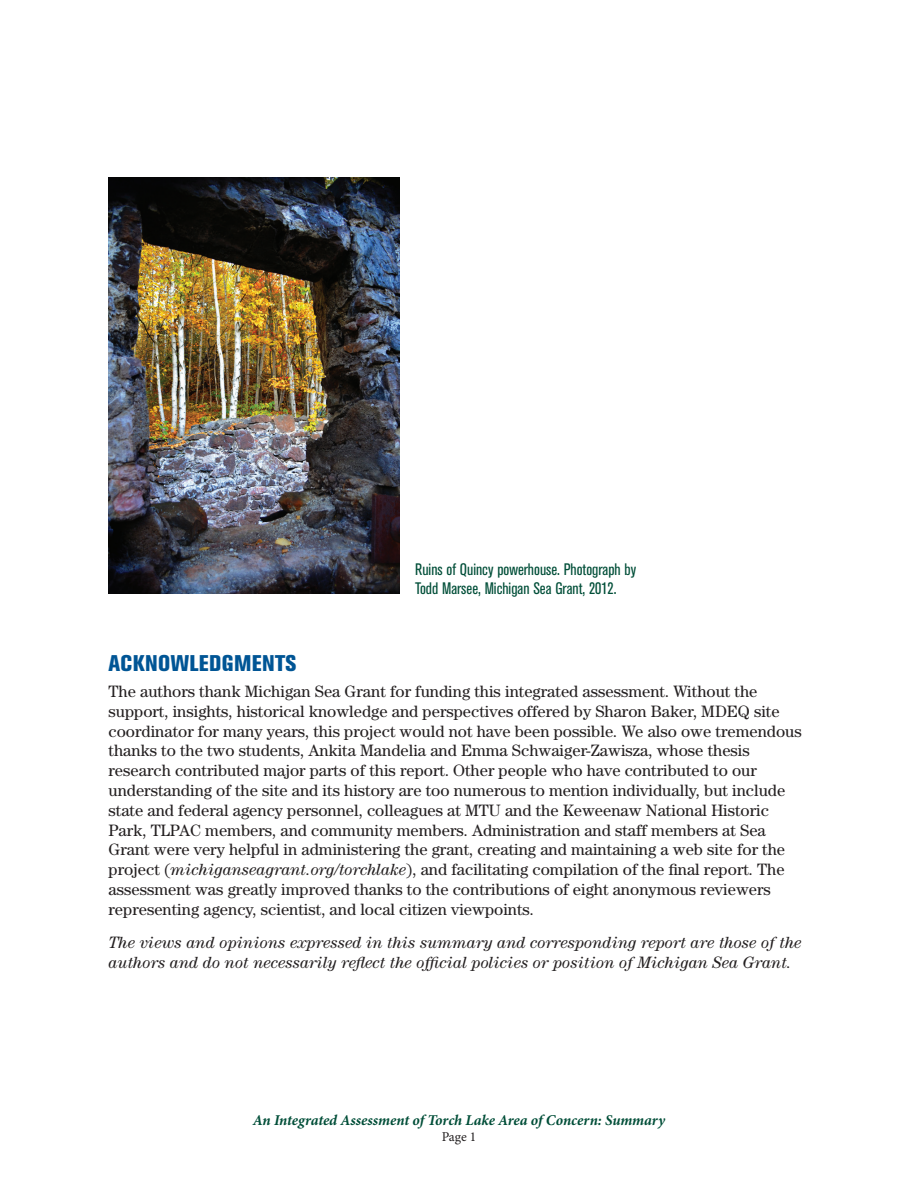
<style>
.page{position:relative;width:918px;height:1188px;background:#fff}
.page>*{position:absolute;margin:0;border:0;box-sizing:border-box;transform-origin:0 0}
.t1{font:800 condensed 22.5px "Akzidenz Grotesk BE";letter-spacing:.02em;color:#005595}
.t2{font:16.5px/19.8px "Century";color:#231f20}
.t3{font:italic 16.5px/19.8px "Century";color:#231f20}
.t4{font:condensed 16.5px/19.8px "Akzidenz Grotesk BE";color:#004e38}
.t5{font:italic 700 15px "Minion Pro";letter-spacing:-.005em;color:#004e38}
.t6{font:13.5px "Minion Pro";color:#231f20}
.s1{font-style:italic}
</style>
<div class="page">
<img style="left:109px;top:178px;width:291px;height:416px">
<p class="t4" style="left:415px;top:559px;width:223px">Ruins of Quincy powerhouse. Photograph by<br>Todd Marsee, Michigan Sea Grant, 2012.</p>
<h1 class="t1" style="left:109px;top:650px;width:189px">ACKNOWLEDGMENTS</h1>
<p class="t2" style="left:109px;top:681px;width:695px">The authors thank Michigan Sea Grant for funding this integrated assessment. Without the support, insights, historical knowledge and perspectives offered by Sharon Baker, MDEQ site coordinator for many years, this project would not have been possible. We also owe tremendous thanks to the two students, Ankita Mandelia and Emma Schwaiger-Zawisza, whose thesis research contributed major parts of this report. Other people who have contributed to our understanding of the site and its history are too numerous to mention individually, but include state and federal agency personnel, colleagues at MTU and the Keweenaw National Historic Park, TLPAC members, and community members. Administration and staff members at Sea Grant were very helpful in administering the grant, creating and maintaining a web site for the project (<span class="s1">michiganseagrant.org/torchlake</span>), and facilitating compilation of the final report. The assessment was greatly improved thanks to the contributions of eight anonymous reviewers representing agency, scientist, and local citizen viewpoints.</p>
<p class="t3" style="left:109px;top:932px;width:694px">The views and opinions expressed in this summary and corresponding report are those of the authors and do not necessarily reflect the official policies or position of Michigan Sea Grant.</p>
<p class="t5" style="left:253px;top:1109px;width:414px">An Integrated Assessment of Torch Lake Area of Concern: Summary</p>
<p class="t6" style="left:442px;top:1127px;width:36px">Page 1</p>
</div>
